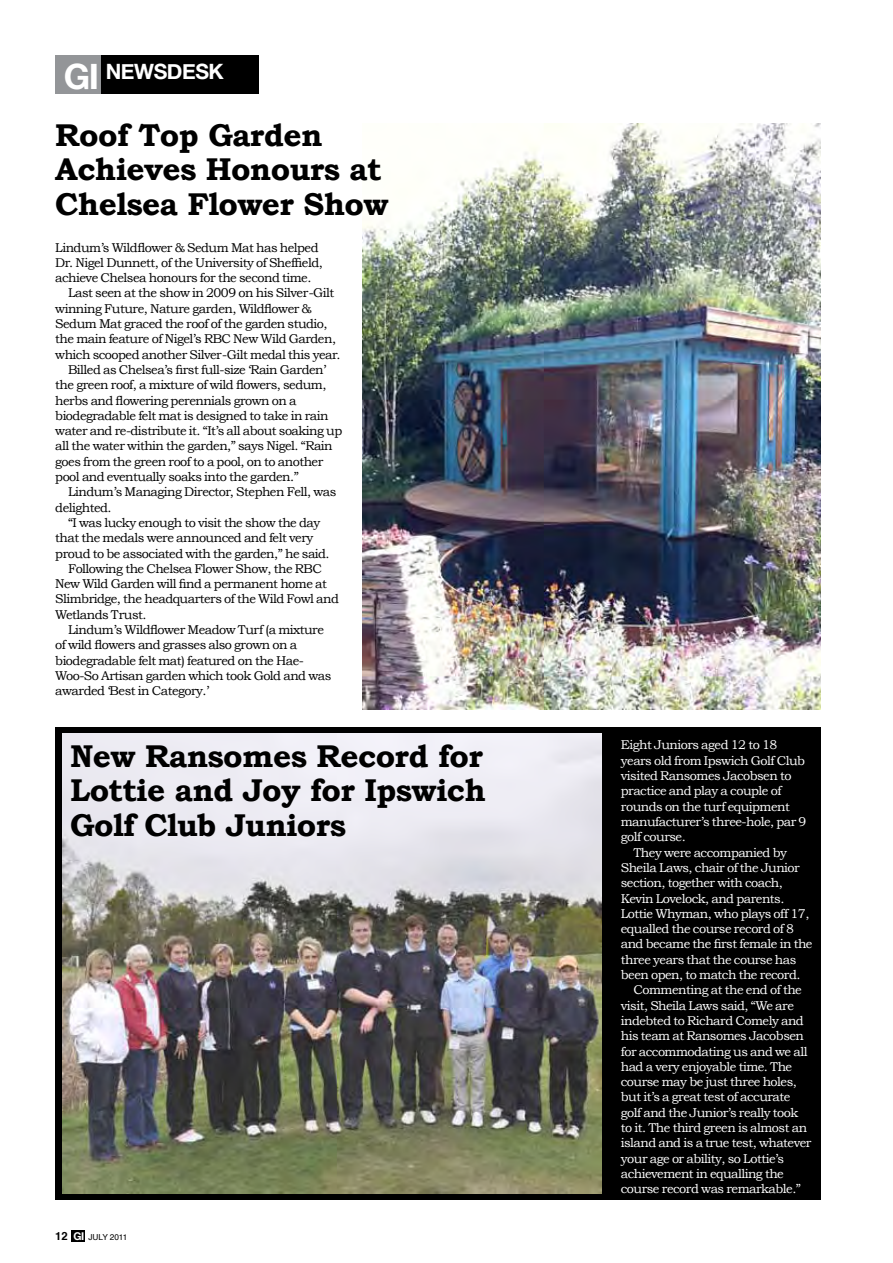
<style>
.page{position:relative;width:893px;height:1263px;background:#fff}
.page>*{position:absolute;margin:0;border:0;box-sizing:border-box;transform-origin:0 0}
.t1{font:700 31.5px/34.5px "Bookman Old Style";letter-spacing:-.02em;color:#000;text-align:justify}
.t2{font:700 21px "Helvetica Neue";letter-spacing:-.02em;color:#fff}
.t3{font:12.75px "Bookman Old Style";letter-spacing:-.04em;color:#000}
.t4{font:12.75px "Bookman Old Style";letter-spacing:-.04em;color:#fff}
.t5{font:8.25px "Helvetica";color:#000}
.s1{font-size:34.95px}
.s2{font-weight:700;font-size:11.25px}
.s3{font-family:"Helvetica Neue";font-weight:700;font-size:10.8px;color:#fff}
</style>
<div class="page">
<hr style="left:892px;top:0;width:1px;height:1263px;background:#b2bbd3">
<div style="left:55px;top:727px;width:766px;height:472px;background:#000"></div>
<img style="left:62px;top:733px;width:539px;height:460px">
<img style="left:363px;top:123px;width:458px;height:586px">
<div style="left:59px;top:55px;width:117px;height:39px;background:#000"></div>
<div style="left:150px;top:55px;width:109px;height:39px;background:#000"></div>
<div style="left:55px;top:55px;width:46px;height:39px;background:#939598"></div>
<div style="left:71px;top:1230px;width:14px;height:11px;background:#000"></div>
<h2 class="t2" style="left:64px;top:59px;width:160px"><span class="s1">GI</span> NEWSDESK</h2>
<h1 class="t1" style="left:55px;top:117px;width:335px;text-align:left">Roof Top Garden<br>Achieves Honours at<br>Chelsea Flower Show</h1>
<p class="t3" style="left:55px;top:240px;width:265px">Lindum’s Wildflower &amp; Sedum Mat has helped</p>
<p class="t3" style="left:55px;top:255px;width:269px">Dr. Nigel Dunnett, of the University of Sheffield,</p>
<p class="t3" style="left:55px;top:270px;width:258px">achieve Chelsea honours for the second time.</p>
<p class="t3" style="left:68px;top:286px;width:268px">Last seen at the show in 2009 on his Silver-Gilt</p>
<p class="t3" style="left:55px;top:301px;width:258px">winning Future, Nature garden, Wildflower &amp;</p>
<p class="t3" style="left:55px;top:316px;width:274px">Sedum Mat graced the roof of the garden studio,</p>
<p class="t3" style="left:55px;top:332px;width:282px">the main feature of Nigel’s RBC New Wild Garden,</p>
<p class="t3" style="left:55px;top:347px;width:287px">which scooped another Silver-Gilt medal this year.</p>
<p class="t3" style="left:68px;top:362px;width:259px">Billed as Chelsea’s first full-size ‘Rain Garden’</p>
<p class="t3" style="left:55px;top:378px;width:273px">the green roof, a mixture of wild flowers, sedum,</p>
<p class="t3" style="left:55px;top:393px;width:243px">herbs and flowering perennials grown on a</p>
<p class="t3" style="left:55px;top:408px;width:275px">biodegradable felt mat is designed to take in rain</p>
<p class="t3" style="left:55px;top:423px;width:288px">water and re-distribute it. “It’s all about soaking up</p>
<p class="t3" style="left:55px;top:439px;width:279px">all the water within the garden,” says Nigel. “Rain</p>
<p class="t3" style="left:55px;top:454px;width:270px">goes from the green roof to a pool, on to another</p>
<p class="t3" style="left:55px;top:469px;width:245px">pool and eventually soaks into the garden.”</p>
<p class="t3" style="left:68px;top:485px;width:270px">Lindum’s Managing Director, Stephen Fell, was</p>
<p class="t3" style="left:55px;top:500px;width:58px">delighted.</p>
<p class="t3" style="left:68px;top:515px;width:254px">“I was lucky enough to visit the show the day</p>
<p class="t3" style="left:55px;top:531px;width:260px">that the medals were announced and felt very</p>
<p class="t3" style="left:55px;top:546px;width:276px">proud to be associated with the garden,” he said.</p>
<p class="t3" style="left:68px;top:561px;width:255px">Following the Chelsea Flower Show, the RBC</p>
<p class="t3" style="left:55px;top:576px;width:273px">New Wild Garden will find a permanent home at</p>
<p class="t3" style="left:55px;top:592px;width:285px">Slimbridge, the headquarters of the Wild Fowl and</p>
<p class="t3" style="left:55px;top:607px;width:93px">Wetlands Trust.</p>
<p class="t3" style="left:68px;top:622px;width:258px">Lindum’s Wildflower Meadow Turf (a mixture</p>
<p class="t3" style="left:55px;top:638px;width:243px">of wild flowers and grasses also grown on a</p>
<p class="t3" style="left:55px;top:653px;width:250px">biodegradable felt mat) featured on the Hae-</p>
<p class="t3" style="left:55px;top:668px;width:278px">Woo-So Artisan garden which took Gold and was</p>
<p class="t3" style="left:55px;top:684px;width:155px">awarded ‘Best in Category.’</p>
<h1 class="t1" style="left:70px;top:738px;width:417px">New Ransomes Record for Lottie and Joy for Ipswich Golf Club Juniors</h1>
<p class="t5" style="left:55px;top:1231px;width:74px"><span class="s2">12</span> <span class="s3">GI</span> JULY 2011</p>
<p class="t4" style="left:621px;top:738px;width:158px">Eight Juniors aged 12 to 18</p>
<p class="t4" style="left:621px;top:753px;width:186px">years old from Ipswich Golf Club</p>
<p class="t4" style="left:621px;top:768px;width:172px">visited Ransomes Jacobsen to</p>
<p class="t4" style="left:621px;top:784px;width:162px">practice and play a couple of</p>
<p class="t4" style="left:621px;top:799px;width:171px">rounds on the turf equipment</p>
<p class="t4" style="left:621px;top:814px;width:187px">manufacturer’s three-hole, par 9</p>
<p class="t4" style="left:621px;top:830px;width:66px">golf course.</p>
<p class="t4" style="left:634px;top:845px;width:155px">They were accompanied by</p>
<p class="t4" style="left:621px;top:860px;width:181px">Sheila Laws, chair of the Junior</p>
<p class="t4" style="left:621px;top:875px;width:164px">section, together with coach,</p>
<p class="t4" style="left:621px;top:891px;width:165px">Kevin Lovelock, and parents.</p>
<p class="t4" style="left:621px;top:906px;width:190px">Lottie Whyman, who plays off 17,</p>
<p class="t4" style="left:621px;top:921px;width:175px">equalled the course record of 8</p>
<p class="t4" style="left:621px;top:937px;width:193px">and became the first female in the</p>
<p class="t4" style="left:621px;top:952px;width:177px">three years that the course has</p>
<p class="t4" style="left:621px;top:967px;width:181px">been open, to match the record.</p>
<p class="t4" style="left:634px;top:983px;width:170px">Commenting at the end of the</p>
<p class="t4" style="left:621px;top:998px;width:175px">visit, Sheila Laws said, “We are</p>
<p class="t4" style="left:621px;top:1013px;width:184px">indebted to Richard Comely and</p>
<p class="t4" style="left:621px;top:1028px;width:185px">his team at Ransomes Jacobsen</p>
<p class="t4" style="left:621px;top:1044px;width:188px">for accommodating us and we all</p>
<p class="t4" style="left:621px;top:1059px;width:173px">had a very enjoyable time. The</p>
<p class="t4" style="left:621px;top:1074px;width:178px">course may be just three holes,</p>
<p class="t4" style="left:621px;top:1090px;width:171px">but it’s a great test of accurate</p>
<p class="t4" style="left:621px;top:1105px;width:179px">golf and the Junior’s really took</p>
<p class="t4" style="left:621px;top:1120px;width:188px">to it. The third green is almost an</p>
<p class="t4" style="left:621px;top:1136px;width:192px">island and is a true test, whatever</p>
<p class="t4" style="left:621px;top:1151px;width:165px">your age or ability, so Lottie’s</p>
<p class="t4" style="left:621px;top:1166px;width:165px">achievement in equalling the</p>
<p class="t4" style="left:621px;top:1181px;width:182px">course record was remarkable.”</p>
</div>
